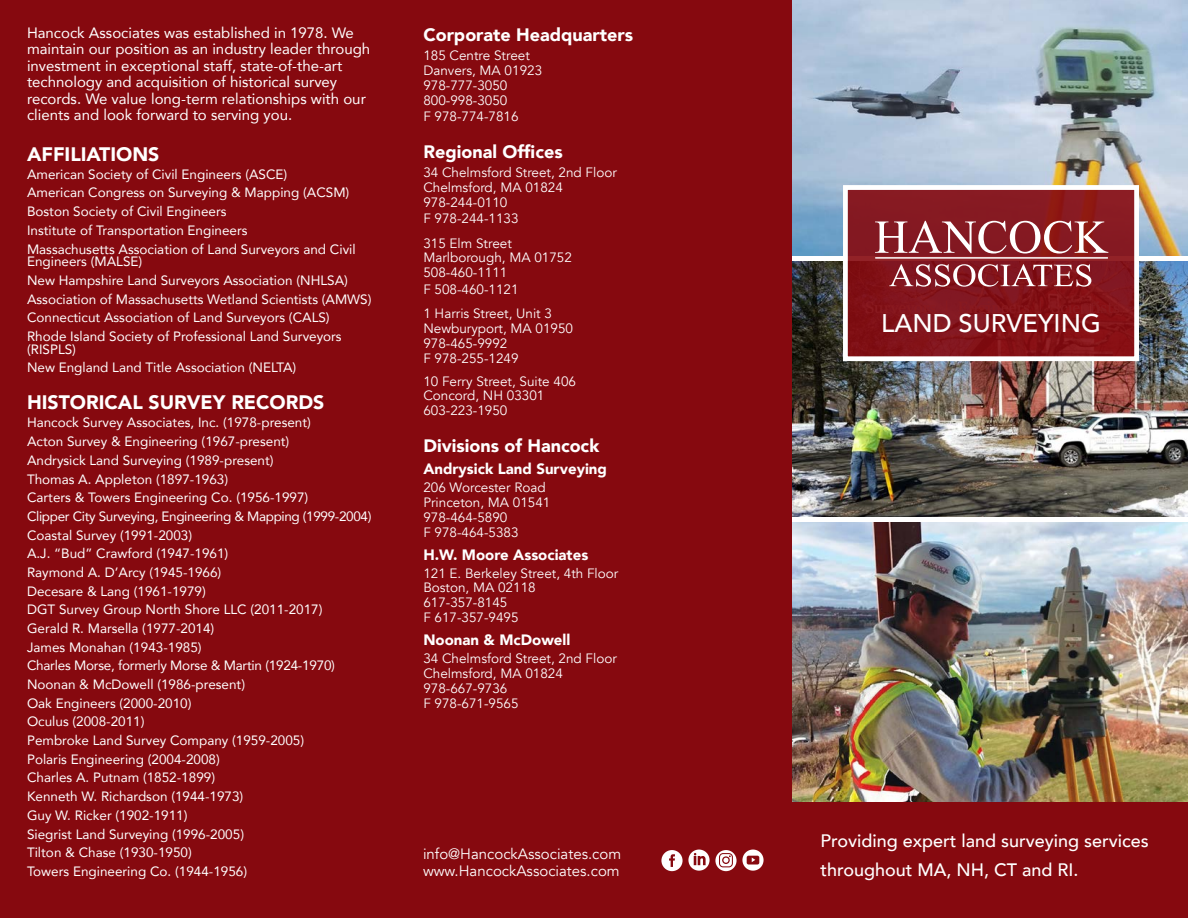
<style>
.page{position:relative;width:1188px;height:918px;background:#fff}
.page>*{position:absolute;margin:0;border:0;box-sizing:border-box;transform-origin:0 0}
.t1{font:500 25.5px "Avenir";color:#fff}
.t2{font:900 19.5px "Avenir";color:#fff}
.t3{font:500 18px/28.5px "Avenir";color:#fff}
.t4{font:900 18px "Avenir";color:#fff}
.t5{font:15px/16.5px "Avenir";color:#fff}
.t6{font:900 15px "Avenir";color:#fff}
.t7{font:15px/16.5px "Avenir";color:#fff}
.t8{font:13.5px/18.8px "Avenir";color:#fff}
.t9{font:13.5px/15px "Avenir";color:#fff}
</style>
<div class="page">
<img style="left:792px;top:261px;width:396px;height:255px">
<img style="left:792px;top:0;width:396px;height:255px">
<img style="left:792px;top:522px;width:396px;height:281px">
<div style="left:790px;top:803px;width:398px;height:115px;background:#86090f"></div>
<div style="left:0;top:0;width:792px;height:918px;background:#86090f"></div>
<div style="left:843px;top:185px;width:296px;height:176px;background:linear-gradient(to right,#82151d,#87151a)"></div>
<div style="left:843px;top:185px;width:296px;height:176px;border:4px solid #fff"></div>
<svg style="left:875px;top:221px;width:233px;height:33px"></svg>
<svg style="left:889px;top:264px;width:202px;height:23px"></svg>
<hr style="left:875px;top:257px;width:233px;height:1px;background:#fff">
<svg style="left:661px;top:850px;width:103px;height:21px"></svg>
<p class="t5" style="left:27px;top:24px;width:345px">Hancock Associates was established in 1978. We maintain our position as an industry leader through investment in exceptional staff, state-of-the-art technology and acquisition of historical survey records. We value long-term relationships with our clients and look forward to serving you.</p>
<h2 class="t2" style="left:27px;top:137px;width:134px">AFFILIATIONS</h2>
<p class="t8" style="left:27px;top:164px;width:330px">American Society of Civil Engineers (ASCE)<br>American Congress on Surveying &amp; Mapping (ACSM)<br>Boston Society of Civil Engineers<br>Institute of Transportation Engineers<br>Massachusetts Association of Land Surveyors and Civil</p>
<p class="t8" style="left:27px;top:252px;width:346px">Engineers (MALSE)<br>New Hampshire Land Surveyors Association (NHLSA)<br>Association of Massachusetts Wetland Scientists (AMWS)<br>Connecticut Association of Land Surveyors (CALS)<br>Rhode Island Society of Professional Land Surveyors</p>
<p class="t8" style="left:27px;top:339px;width:271px">(RISPLS)<br>New England Land Title Association (NELTA)</p>
<h2 class="t2" style="left:27px;top:386px;width:299px">HISTORICAL SURVEY RECORDS</h2>
<p class="t8" style="left:27px;top:413px;width:346px">Hancock Survey Associates, Inc. (1978-present)<br>Acton Survey &amp; Engineering (1967-present)<br>Andrysick Land Surveying (1989-present)<br>Thomas A. Appleton (1897-1963)<br>Carters &amp; Towers Engineering Co. (1956-1997)<br>Clipper City Surveying, Engineering &amp; Mapping (1999-2004)<br>Coastal Survey (1991-2003)<br>A.J. “Bud” Crawford (1947-1961)<br>Raymond A. D’Arcy (1945-1966)<br>Decesare &amp; Lang (1961-1979)<br>DGT Survey Group North Shore LLC (2011-2017)<br>Gerald R. Marsella (1977-2014)<br>James Monahan (1943-1985)<br>Charles Morse, formerly Morse &amp; Martin (1924-1970)<br>Noonan &amp; McDowell (1986-present)<br>Oak Engineers (2000-2010)<br>Oculus (2008-2011)<br>Pembroke Land Survey Company (1959-2005)<br>Polaris Engineering (2004-2008)<br>Charles A. Putnam (1852-1899)<br>Kenneth W. Richardson (1944-1973)<br>Guy W. Ricker (1902-1911)<br>Siegrist Land Surveying (1996-2005)<br>Tilton &amp; Chase (1930-1950)<br>Towers Engineering Co. (1944-1956)</p>
<h3 class="t4" style="left:423px;top:19px;width:211px">Corporate Headquarters</h3>
<p class="t9" style="left:423px;top:48px;width:120px">185 Centre Street<br>Danvers, MA 01923<br>978-777-3050<br>800-998-3050</p>
<p class="t9" style="left:423px;top:110px;width:97px">F 978-774-7816</p>
<h3 class="t4" style="left:423px;top:136px;width:141px">Regional Offices</h3>
<p class="t9" style="left:423px;top:165px;width:195px">34 Chelmsford Street, 2nd Floor<br>Chelmsford, MA 01824<br>978-244-0110</p>
<p class="t9" style="left:423px;top:207px;width:97px;line-height:24px">F 978-244-1133<br>315 Elm Street</p>
<p class="t9" style="left:423px;top:251px;width:150px">Marlborough, MA 01752<br>508-460-1111</p>
<p class="t9" style="left:423px;top:278px;width:130px;line-height:24px">F 508-460-1121<br>1 Harris Street, Unit 3</p>
<p class="t9" style="left:423px;top:321px;width:151px">Newburyport, MA 01950<br>978-465-9992<br>F 978-255-1249</p>
<p class="t9" style="left:423px;top:374px;width:154px">10 Ferry Street, Suite 406<br>Concord, NH 03301<br>603-223-1950</p>
<h3 class="t4" style="left:423px;top:430px;width:177px">Divisions of Hancock</h3>
<p class="t6" style="left:423px;top:456px;width:185px">Andrysick Land Surveying</p>
<p class="t9" style="left:423px;top:480px;width:129px">206 Worcester Road<br>Princeton, MA 01541<br>978-464-5890<br>F 978-464-5383</p>
<p class="t6" style="left:423px;top:541px;width:166px">H.W. Moore Associates</p>
<p class="t9" style="left:423px;top:566px;width:197px">121 E. Berkeley Street, 4th Floor<br>Boston, MA 02118<br>617-357-8145<br>F 617-357-9495</p>
<p class="t6" style="left:423px;top:627px;width:148px">Noonan &amp; McDowell</p>
<p class="t9" style="left:423px;top:651px;width:195px">34 Chelmsford Street, 2nd Floor<br>Chelmsford, MA 01824<br>978-667-9736<br>F 978-671-9565</p>
<p class="t7" style="left:423px;top:846px;width:200px">info@HancockAssociates.com www.HancockAssociates.com</p>
<h1 class="t1" style="left:881px;top:301px;width:221px">LAND SURVEYING</h1>
<h3 class="t3" style="left:820px;top:826px;width:330px">Providing expert land surveying services throughout MA, NH, CT and RI.</h3>
</div>
